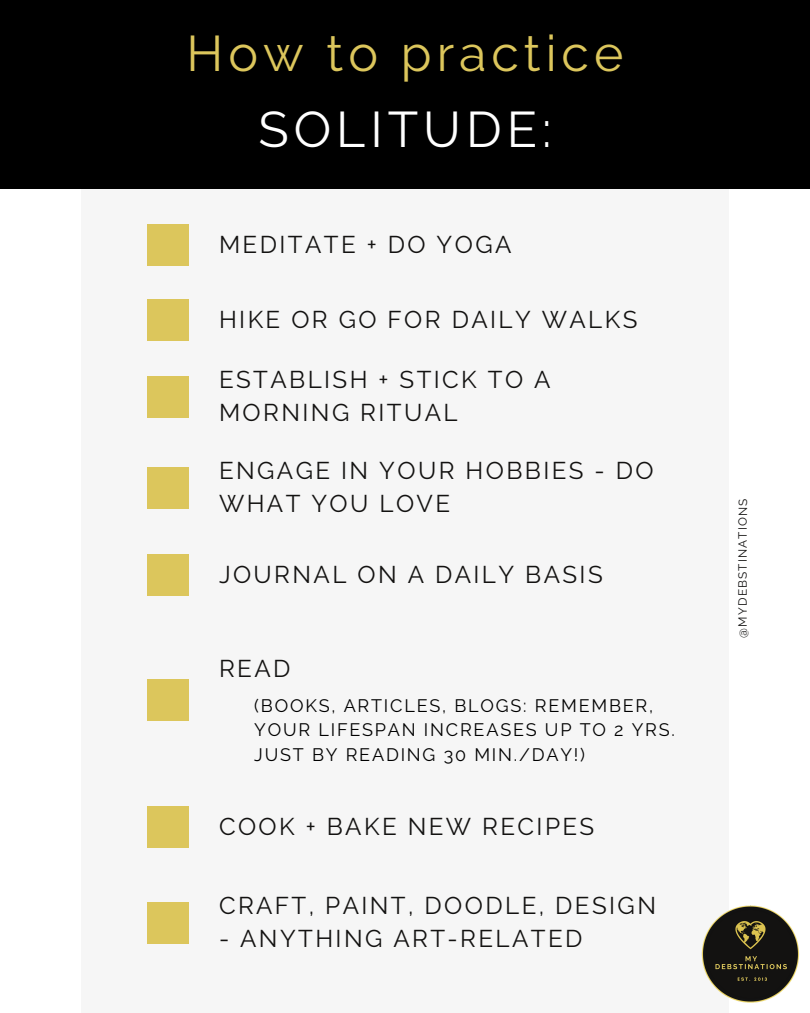
<style>
.page{position:relative;width:810px;height:1013px;background:#fff}
.page>*{position:absolute;margin:0;border:0;box-sizing:border-box;transform-origin:0 0}
.t1{font:50px "Raleway";letter-spacing:.1em;color:#dcc65c}
.t2{font:50px "Raleway";letter-spacing:.1em;color:#fff}
.t3{font:24.2px/32.7px "Raleway";letter-spacing:.1em;color:#131211}
.t4{font:18px/24.8px "Raleway";letter-spacing:.1em;color:#000}
.t5{font:11.8px "Raleway";letter-spacing:.095em;color:#131211}
</style>
<div class="page">
<div style="left:81px;top:99px;width:648px;height:913px;background:#f6f6f6"></div>
<div style="left:0;top:0;width:810px;height:189px;background:#000"></div>
<div style="left:147px;top:224px;width:41px;height:41px;background:#dcc65c"></div>
<img style="left:701px;top:905px;width:98px;height:98px">
<div style="left:147px;top:806px;width:41px;height:41px;background:#dcc65c"></div>
<div style="left:147px;top:901px;width:41px;height:42px;background:#dcc65c"></div>
<div style="left:147px;top:679px;width:41px;height:42px;background:#dcc65c"></div>
<div style="left:147px;top:299px;width:41px;height:41px;background:#dcc65c"></div>
<div style="left:147px;top:376px;width:41px;height:41px;background:#dcc65c"></div>
<div style="left:147px;top:467px;width:41px;height:41px;background:#dcc65c"></div>
<div style="left:147px;top:555px;width:41px;height:41px;background:#dcc65c"></div>
<h1 class="t1" style="left:187px;top:24px;width:438px">How to practice</h1>
<h1 class="t2" style="left:258px;top:100px;width:295px">SOLITUDE:</h1>
<p class="t3" style="left:219px;top:228px;width:294px">MEDITATE + DO YOGA</p>
<p class="t3" style="left:219px;top:302px;width:420px">HIKE OR GO FOR DAILY WALKS</p>
<p class="t3" style="left:219px;top:363px;width:333px">ESTABLISH + STICK TO A<br>MORNING RITUAL</p>
<p class="t3" style="left:219px;top:454px;width:436px">ENGAGE IN YOUR HOBBIES - DO<br>WHAT YOU LOVE</p>
<p class="t3" style="left:219px;top:558px;width:385px">JOURNAL ON A DAILY BASIS</p>
<p class="t3" style="left:219px;top:652px;width:73px">READ</p>
<p class="t4" style="left:254px;top:692px;width:422px">(BOOKS, ARTICLES, BLOGS: REMEMBER,<br>YOUR LIFESPAN INCREASES UP TO 2 YRS.<br>JUST BY READING 30 MIN./DAY!)</p>
<p class="t3" style="left:219px;top:809px;width:377px">COOK + BAKE NEW RECIPES</p>
<p class="t3" style="left:219px;top:889px;width:439px">CRAFT, PAINT, DOODLE, DESIGN</p>
<p class="t3" style="left:219px;top:921px;width:365px">- ANYTHING ART-RELATED</p>
<p class="t5" style="left:736px;top:637px;width:140px;rotate:-90deg">@MYDEBSTINATIONS</p>
</div>
